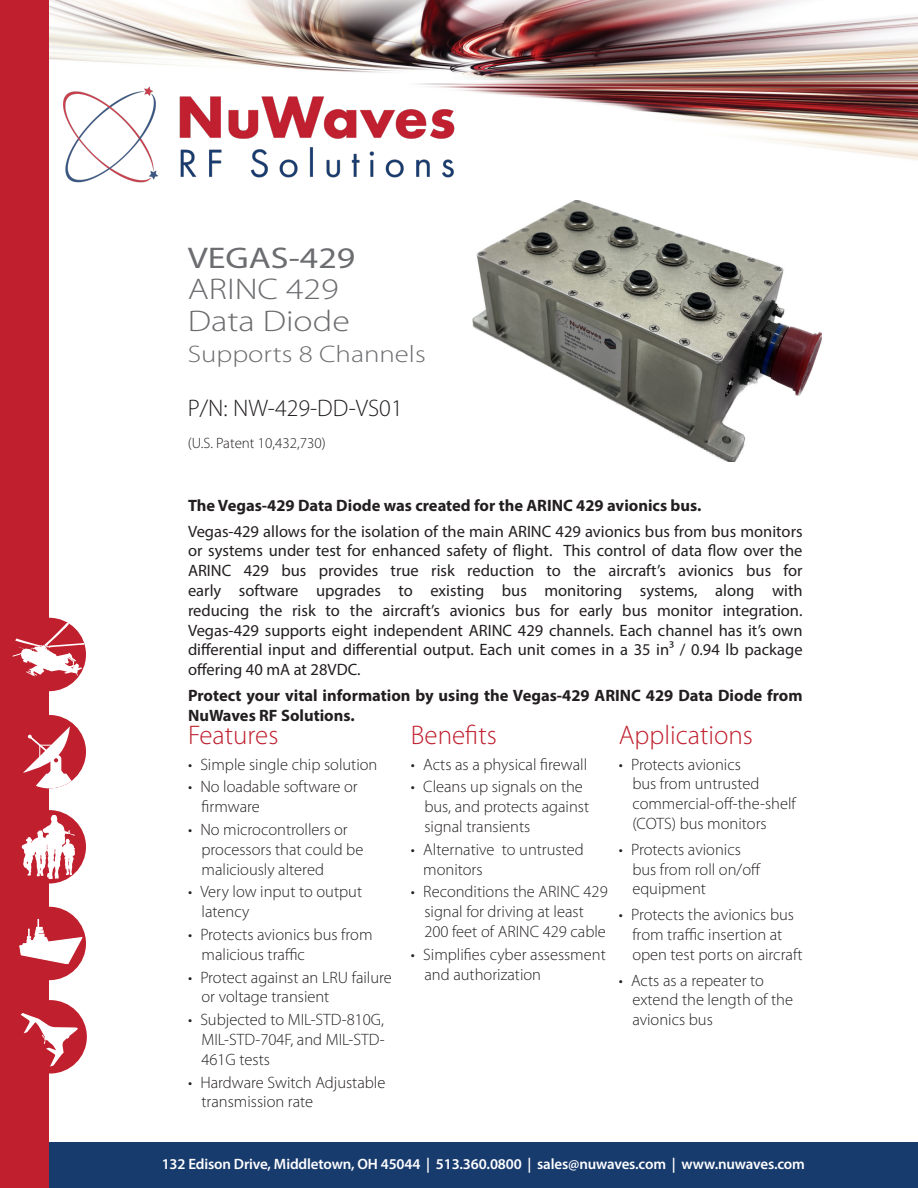
<style>
.page{position:relative;width:918px;height:1188px;background:#fff}
.page>*{position:absolute;margin:0;border:0;box-sizing:border-box;transform-origin:0 0}
.product_name{font:300 30px/31.5px "Myriad Pro";color:#6c6d70;scale:1.2 1}
.product_name-2{font:30px "Myriad Pro";color:#6c6d70;scale:1.2 1}
.sub_heads{font:300 27px "Myriad Pro";color:#c0202e}
.P_N_number{font:300 24px "Myriad Pro";color:#231f20}
.product_name-3{font:300 24px "Myriad Pro";color:#6c6d70;scale:1.2 1}
.t1{font:300 16.5px/19.8px "Myriad Pro";color:#231f20}
.body_copy{font:16.5px/19.8px "Myriad Pro";color:#231f20;text-align:justify}
.body_copy-2{font:700 16.5px/19.8px "Myriad Pro";color:#231f20}
.t2{font:600 15px "Myriad Pro";letter-spacing:-.01em;color:#fff}
.P_N_number-2{font:300 15px "Myriad Pro";color:#231f20}
</style>
<div class="page">
<img style="left:49px;top:0;width:869px;height:201px">
<div style="left:37px;top:1143px;width:881px;height:45px;background:#183b6e"></div>
<div style="left:0;top:0;width:49px;height:1188px;background:#c0202e"></div>
<div style="left:13px;top:618px;width:73px;height:73px;background:#c0202e;border-radius:50%"></div>
<svg style="left:13px;top:621px;width:73px;height:55px"></svg>
<div style="left:13px;top:715px;width:73px;height:73px;background:#c0202e;border-radius:50%"></div>
<svg style="left:23px;top:726px;width:50px;height:62px"></svg>
<div style="left:13px;top:810px;width:73px;height:74px;background:#c0202e;border-radius:50%"></div>
<svg style="left:22px;top:815px;width:53px;height:64px"></svg>
<div style="left:13px;top:907px;width:73px;height:73px;background:#c0202e;border-radius:50%"></div>
<svg style="left:19px;top:919px;width:64px;height:45px"></svg>
<div style="left:13px;top:1000px;width:74px;height:74px;background:#c0202e;border-radius:50%"></div>
<svg style="left:20px;top:1013px;width:58px;height:54px"></svg>
<img style="left:64px;top:86px;width:398px;height:100px">
<img style="left:472px;top:201px;width:350px;height:261px">
<p class="product_name-2" style="left:188px;top:239px;width:141px">VEGAS-429</p>
<p class="product_name" style="left:188px;top:273px;width:137px">ARINC 429<br>Data Diode</p>
<p class="product_name-3" style="left:188px;top:340px;width:200px">Supports 8 Channels</p>
<p class="P_N_number" style="left:188px;top:394px;width:216px">P/N: NW-429-DD-VS01</p>
<p class="P_N_number-2" style="left:188px;top:434px;width:139px">(U.S. Patent 10,432,730)</p>
<p class="body_copy-2" style="left:188px;top:495px;width:515px">The Vegas-429 Data Diode was created for the ARINC 429 avionics bus.</p>
<p class="body_copy" style="left:188px;top:521px;width:616px">Vegas-429 allows for the isolation of the main ARINC 429 avionics bus from bus monitors or systems under test for enhanced safety of flight. This control of data flow over the ARINC 429 bus provides true risk reduction to the aircraft’s avionics bus for early software upgrades to existing bus monitoring systems, along with reducing the risk to the aircraft’s avionics bus for early bus monitor integration.<br>Vegas-429 supports eight independent ARINC 429 channels. Each channel has it’s own differential input and differential output. Each unit comes in a 35 in3 / 0.94 lb package offering 40 mA at 28VDC.</p>
<p class="body_copy-2" style="left:188px;top:685px;width:616px">Protect your vital information by using the Vegas-429 ARINC 429 Data Diode from<br>NuWaves RF Solutions.</p>
<p class="sub_heads" style="left:188px;top:719px;width:92px">Features</p>
<p class="t1" style="left:188px;top:754px;width:191px">• Simple single chip solution</p>
<p class="t1" style="left:202px;top:777px;width:158px;text-indent:-14px">• No loadable software or firmware</p>
<p class="t1" style="left:202px;top:819px;width:163px;text-indent:-14px">• No microcontrollers or processors that could be maliciously altered</p>
<p class="t1" style="left:202px;top:882px;width:162px;text-indent:-14px">• Very low input to output latency</p>
<p class="t1" style="left:202px;top:924px;width:173px;text-indent:-14px">• Protects avionics bus from malicious traffic</p>
<p class="t1" style="left:202px;top:967px;width:192px;text-indent:-14px">• Protect against an LRU failure or voltage transient</p>
<p class="t1" style="left:202px;top:1010px;width:185px;text-align:justify;text-indent:-14px">• Subjected to MIL-STD-810G, MIL-STD-704F, and MIL-STD-461G tests</p>
<p class="t1" style="left:202px;top:1072px;width:185px;text-indent:-14px">• Hardware Switch Adjustable transmission rate</p>
<p class="sub_heads" style="left:411px;top:719px;width:87px">Benefits</p>
<p class="t1" style="left:411px;top:754px;width:178px">• Acts as a physical firewall</p>
<p class="t1" style="left:424px;top:777px;width:166px;text-indent:-14px">• Cleans up signals on the bus, and protects against signal transients</p>
<p class="t1" style="left:423px;top:839px;width:162px;text-indent:-12px">• Alternative to untrusted monitors</p>
<p class="t1" style="left:424px;top:882px;width:185px;text-indent:-14px">• Reconditions the ARINC 429 signal for driving at least<br>200 feet of ARINC 429 cable</p>
<p class="t1" style="left:424px;top:944px;width:183px;text-indent:-14px">• Simplifies cyber assessment and authorization</p>
<p class="sub_heads" style="left:619px;top:719px;width:136px">Applications</p>
<p class="t1" style="left:632px;top:754px;width:165px;text-indent:-14px">• Protects avionics<br>bus from untrusted commercial-off-the-shelf (COTS) bus monitors</p>
<p class="t1" style="left:632px;top:839px;width:130px;text-indent:-14px">• Protects avionics bus from roll on/off equipment</p>
<p class="t1" style="left:632px;top:905px;width:172px;text-indent:-14px">• Protects the avionics bus from traffic insertion at open test ports on aircraft</p>
<p class="t1" style="left:632px;top:970px;width:162px;text-indent:-14px">• Acts as a repeater to extend the length of the avionics bus</p>
<p class="t2" style="left:162px;top:1155px;width:645px">132 Edison Drive, Middletown, OH 45044 | 513.360.0800 | sales@nuwaves.com | www.nuwaves.com</p>
</div>
